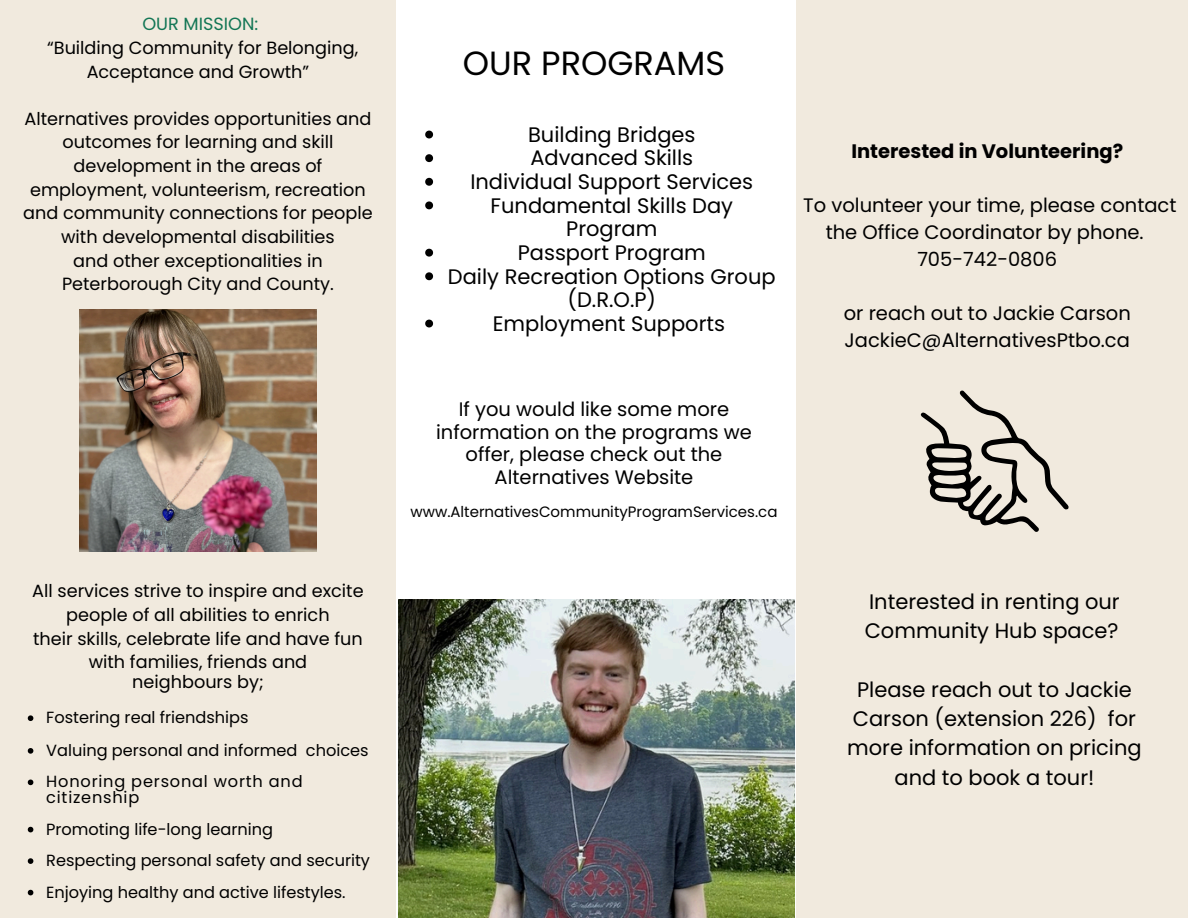
<style>
.page{position:relative;width:1188px;height:918px;background:#fff}
.page>*{position:absolute;margin:0;border:0;box-sizing:border-box;transform-origin:0 0}
.t1{font:33.6px "Poppins";color:#000}
.t2{font:21px/29.2px "Poppins";color:#000;text-align:center}
.t3{font:19.5px/27px "Poppins";color:#000;text-align:center}
.t4{font:700 19.5px "Poppins";color:#000}
.t5{font:17.7px/23.7px "Poppins";color:#000;text-align:center}
.t6{font:16.2px "Poppins";color:#000}
.t7{font:16.2px/15.8px "Poppins";letter-spacing:.05em;color:#000}
.t8{font:15px "Poppins";color:#000}
.s1{color:#137655}
</style>
<div class="page">
<div style="left:0;top:0;width:396px;height:917px;background:#f1eade"></div>
<div style="left:796px;top:0;width:392px;height:918px;background:#f1eade"></div>
<img style="left:398px;top:599px;width:396px;height:319px">
<svg style="left:920px;top:391px;width:149px;height:141px"></svg>
<img style="left:79px;top:310px;width:237px;height:242px">
<svg style="left:28px;top:715px;width:5px;height:6px"></svg>
<svg style="left:28px;top:748px;width:5px;height:6px"></svg>
<svg style="left:28px;top:780px;width:5px;height:5px"></svg>
<svg style="left:28px;top:827px;width:5px;height:5px"></svg>
<svg style="left:28px;top:858px;width:5px;height:6px"></svg>
<svg style="left:28px;top:890px;width:5px;height:5px"></svg>
<svg style="left:425px;top:131px;width:8px;height:7px"></svg>
<svg style="left:425px;top:154px;width:8px;height:8px"></svg>
<svg style="left:425px;top:178px;width:8px;height:8px"></svg>
<svg style="left:425px;top:201px;width:8px;height:8px"></svg>
<svg style="left:425px;top:249px;width:8px;height:8px"></svg>
<svg style="left:425px;top:272px;width:8px;height:8px"></svg>
<svg style="left:425px;top:320px;width:8px;height:7px"></svg>
<p class="t5" style="left:47px;top:12px;width:313px"><span class="s1">OUR MISSION:<br></span>“Building Community for Belonging,<br>Acceptance and Growth”</p>
<p class="t5" style="left:23px;top:107px;width:351px">Alternatives provides opportunities and outcomes for learning and skill development in the areas of employment, volunteerism, recreation and community connections for people with developmental disabilities<br>and other exceptionalities in Peterborough City and County.</p>
<p class="t5" style="left:32px;top:579px;width:333px">All services strive to inspire and excite people of all abilities to enrich<br>their skills, celebrate life and have fun with families, friends and</p>
<p class="t5" style="left:132px;top:670px;width:133px">neighbours by;</p>
<p class="t6" style="left:46px;top:706px;width:204px">Fostering real friendships</p>
<h1 class="t6" style="left:46px;top:739px;width:324px">Valuing personal and informed choices</h1>
<p class="t7" style="left:46px;top:774px;width:258px">Honoring personal worth and citizenship</p>
<p class="t6" style="left:46px;top:818px;width:228px">Promoting life-long learning</p>
<p class="t6" style="left:46px;top:849px;width:325px">Respecting personal safety and security</p>
<p class="t6" style="left:46px;top:881px;width:301px">Enjoying healthy and active lifestyles.</p>
<p class="t1" style="left:463px;top:40px;width:264px">OUR PROGRAMS</p>
<p class="t2" style="left:528px;top:120px;width:169px">Building Bridges</p>
<p class="t2" style="left:530px;top:143px;width:164px">Advanced Skills</p>
<h3 class="t2" style="left:470px;top:167px;width:284px">Individual Support Services</h3>
<p class="t2" style="left:491px;top:194px;width:244px;line-height:23.7px">Fundamental Skills Day<br>Program</p>
<p class="t2" style="left:518px;top:238px;width:190px">Passport Program</p>
<h2 class="t2" style="left:448px;top:264px;width:329px;line-height:23.7px">Daily Recreation Options Group (D.R.O.P)</h2>
<h3 class="t2" style="left:493px;top:309px;width:234px">Employment Supports</h3>
<h3 class="t3" style="left:436px;top:398px;width:317px;line-height:22.5px">If you would like some more information on the programs we offer, please check out the<br>Alternatives Website</h3>
<p class="t8" style="left:410px;top:502px;width:369px">www.AlternativesCommunityProgramServices.ca</p>
<h4 class="t4" style="left:851px;top:137px;width:273px">Interested in Volunteering?</h4>
<p class="t3" style="left:803px;top:191px;width:375px">To volunteer your time, please contact the Office Coordinator by phone.<br>705-742-0806</p>
<p class="t3" style="left:844px;top:299px;width:289px;text-align:left">or reach out to Jackie Carson<br>JackieC@AlternativesPtbo.ca</p>
<p class="t2" style="left:865px;top:587px;width:257px;text-align:left">Interested in renting our<br>Community Hub space?</p>
<h3 class="t2" style="left:847px;top:675px;width:296px">Please reach out to Jackie<br>Carson (extension 226) for more information on pricing and to book a tour!</h3>
</div>
